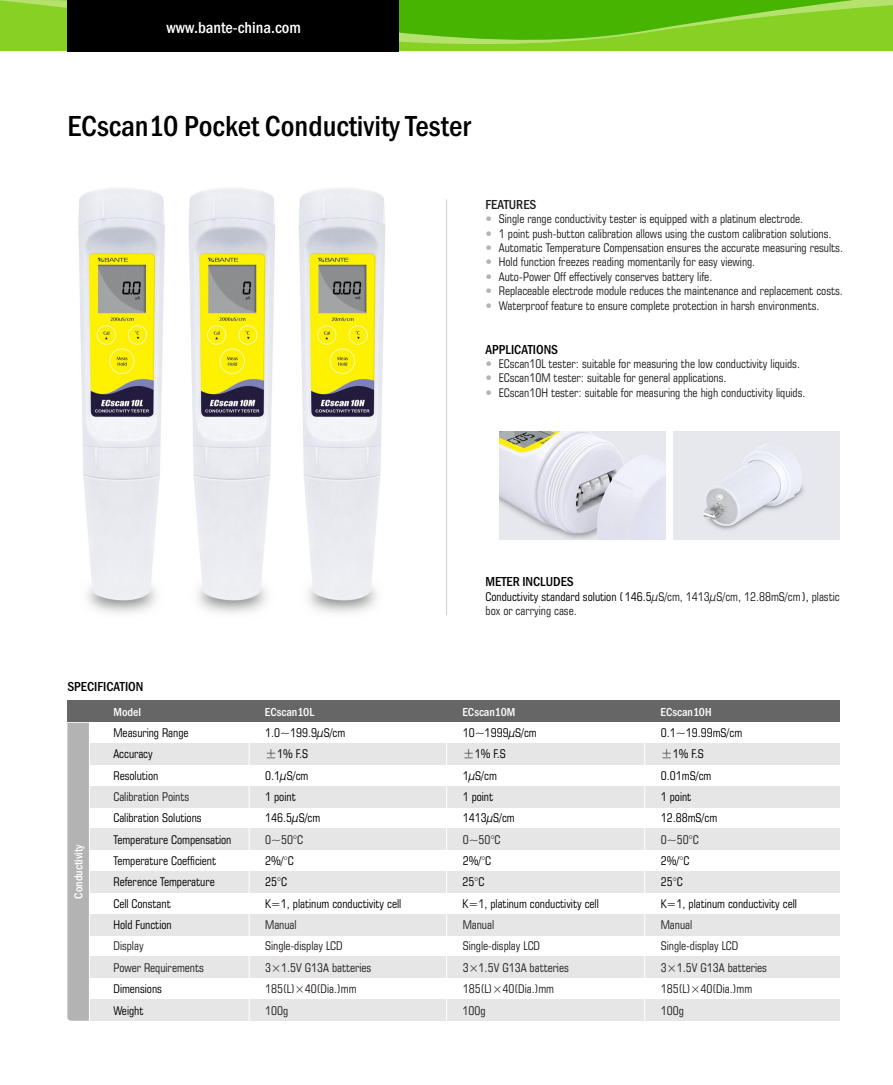
<style>
.page{position:relative;width:893px;height:1085px;background:#fff}
.page>*{position:absolute;margin:0;border:0;box-sizing:border-box;transform-origin:0 0}
.t1{font:500 condensed 30px "Franklin Gothic";color:#000}
.t2{font:500 condensed 16.5px "Franklin Gothic";color:#fff}
.t3{font:500 condensed 13.5px "Franklin Gothic";color:#000}
.t4{font:500 condensed 13.5px "Franklin Gothic";color:#231f20}
.t5{font:condensed 12px/21.5px "Square 721 BT";color:#231f20}
.t6{font:condensed 12px/21.3px "Square 721 BT";color:#000}
.t7{font:500 condensed 12px "Franklin Gothic";color:#fff}
.s1{color:#000}
.s2{font-family:"Sim Sun";font-stretch:normal;color:#231f20}
.s3{color:#231f20}
</style>
<div class="page">
<div style="left:67px;top:722px;width:22px;height:298px;background:#b3b3b3"></div>
<div style="left:90px;top:743px;width:749px;height:21px;background:#e6e6e6"></div>
<div style="left:90px;top:785px;width:749px;height:22px;background:#e6e6e6"></div>
<div style="left:90px;top:828px;width:749px;height:21px;background:#e6e6e6"></div>
<div style="left:90px;top:871px;width:749px;height:21px;background:#e6e6e6"></div>
<div style="left:90px;top:913px;width:749px;height:22px;background:#e6e6e6"></div>
<div style="left:90px;top:956px;width:749px;height:21px;background:#e6e6e6"></div>
<div style="left:90px;top:999px;width:749px;height:21px;background:#e6e6e6"></div>
<hr style="left:446px;top:199px;width:1px;height:416px;background:#ccc">
<img style="left:78px;top:188px;width:308px;height:425px">
<img style="left:499px;top:431px;width:166px;height:108px">
<img style="left:673px;top:431px;width:166px;height:108px">
<hr style="left:249px;top:725px;width:1px;height:295px;background:#fff">
<div style="left:67px;top:700px;width:772px;height:21px;background:#666"></div>
<hr style="left:446px;top:725px;width:1px;height:295px;background:#fff">
<hr style="left:644px;top:725px;width:1px;height:295px;background:#fff">
<svg style="left:0;top:0;width:893px;height:52px;background:#70c41f"></svg>
<div style="left:68px;top:0;width:331px;height:51px;background:#000"></div>
<h2 class="t2" style="left:167px;top:22px;width:136px">www.bante-china.com</h2>
<h1 class="t1" style="left:67px;top:115px;width:405px">ECscan10 Pocket Conductivity Tester</h1>
<p class="t4" style="left:486px;top:199px;width:52px">FEATURES</p>
<p class="t5" style="left:499px;top:213px;width:346px;line-height:14.4px">Single range conductivity tester is equipped with a platinum electrode.<br>1 point push-button calibration allows using the custom calibration solutions.<br>Automatic Temperature Compensation ensures the accurate measuring results.<br>Hold function freezes reading momentarily for easy viewing.<br>Auto-Power Off effectively conserves battery life.<br>Replaceable electrode module reduces the maintenance and replacement costs.<br>Waterproof feature to ensure complete protection in harsh environments.</p>
<p class="t3" style="left:486px;top:344px;width:74px">APPLICATIONS</p>
<p class="t5" style="left:499px;top:357px;width:308px;line-height:14.4px">ECscan10L tester: suitable for measuring the low conductivity liquids.<br>ECscan10M tester: suitable for general applications.<br>ECscan10H tester: suitable for measuring the high conductivity liquids.</p>
<p class="t3" style="left:67px;top:681px;width:78px">SPECIFICATION</p>
<p class="t3" style="left:486px;top:576px;width:90px">METER INCLUDES</p>
<p class="t5" style="left:486px;top:590px;width:356px;line-height:14.4px"><span class="s1">Conductivity standard solution ( 146.5</span>µS/cm, 1413µS/cm, 12.88mS/cm<span class="s1">),</span> plastic box or carrying case.</p>
<p class="t7" style="left:74px;top:898px;width:56px;rotate:-90deg">Conductivity</p>
<p class="t7" style="left:113px;top:707px;width:29px">Model</p>
<p class="t6" style="left:113px;top:723px;width:77px">Measuring Range<br>Accuracy<br>Resolution</p>
<p class="t5" style="left:113px;top:787px;width:77px">Calibration Points</p>
<p class="t6" style="left:113px;top:808px;width:120px">Calibration Solutions<br>Temperature Compensation<br>Temperature Coefficient<br>Reference Temperature<br>Cell Constant<br>Hold Function</p>
<p class="t5" style="left:113px;top:936px;width:92px">Display<br>Power Requirements</p>
<p class="t6" style="left:113px;top:979px;width:50px">Dimensions<br>Weight</p>
<p class="t7" style="left:265px;top:707px;width:51px">ECscan10L</p>
<p class="t6" style="left:265px;top:723px;width:82px">1.0~199.9µS/cm <span class="s2">±</span>1% F.S<br>0.1µS/cm<br>1 point<br>146.5µS/cm</p>
<p class="t6" style="left:265px;top:829px;width:138px"><span class="s3">0~50°C<br></span>2%/<span class="s3">°</span>C<br>25<span class="s3">°</span>C<br>K=1, platinum conductivity cell</p>
<p class="t5" style="left:265px;top:915px;width:108px">Manual<br>Single-display LCD<br>3×1.5V G13A batteries<br>185(L)×40(Dia.)mm<br>100g</p>
<p class="t7" style="left:462px;top:707px;width:54px">ECscan10M</p>
<p class="t6" style="left:463px;top:723px;width:76px">10~1999µS/cm <span class="s2">±</span>1% F.S<br>1µS/cm<br>1 point<br>1413µS/cm</p>
<p class="t6" style="left:462px;top:829px;width:138px"><span class="s3">0~50°C<br></span>2%/<span class="s3">°</span>C<br>25<span class="s3">°</span>C<br>K=1, platinum conductivity cell</p>
<p class="t5" style="left:462px;top:915px;width:108px">Manual<br>Single-display LCD<br>3×1.5V G13A batteries<br>185(L)×40(Dia.)mm<br>100g</p>
<p class="t7" style="left:661px;top:707px;width:52px">ECscan10H</p>
<p class="t6" style="left:661px;top:723px;width:83px">0.1~19.99mS/cm <span class="s2">±</span>1% F.S<br>0.01mS/cm<br>1 point<br>12.88mS/cm</p>
<p class="t6" style="left:661px;top:829px;width:138px"><span class="s3">0~50°C<br></span>2%/<span class="s3">°</span>C<br>25<span class="s3">°</span>C<br>K=1, platinum conductivity cell</p>
<p class="t5" style="left:661px;top:915px;width:108px">Manual<br>Single-display LCD<br>3×1.5V G13A batteries<br>185(L)×40(Dia.)mm<br>100g</p>
</div>
